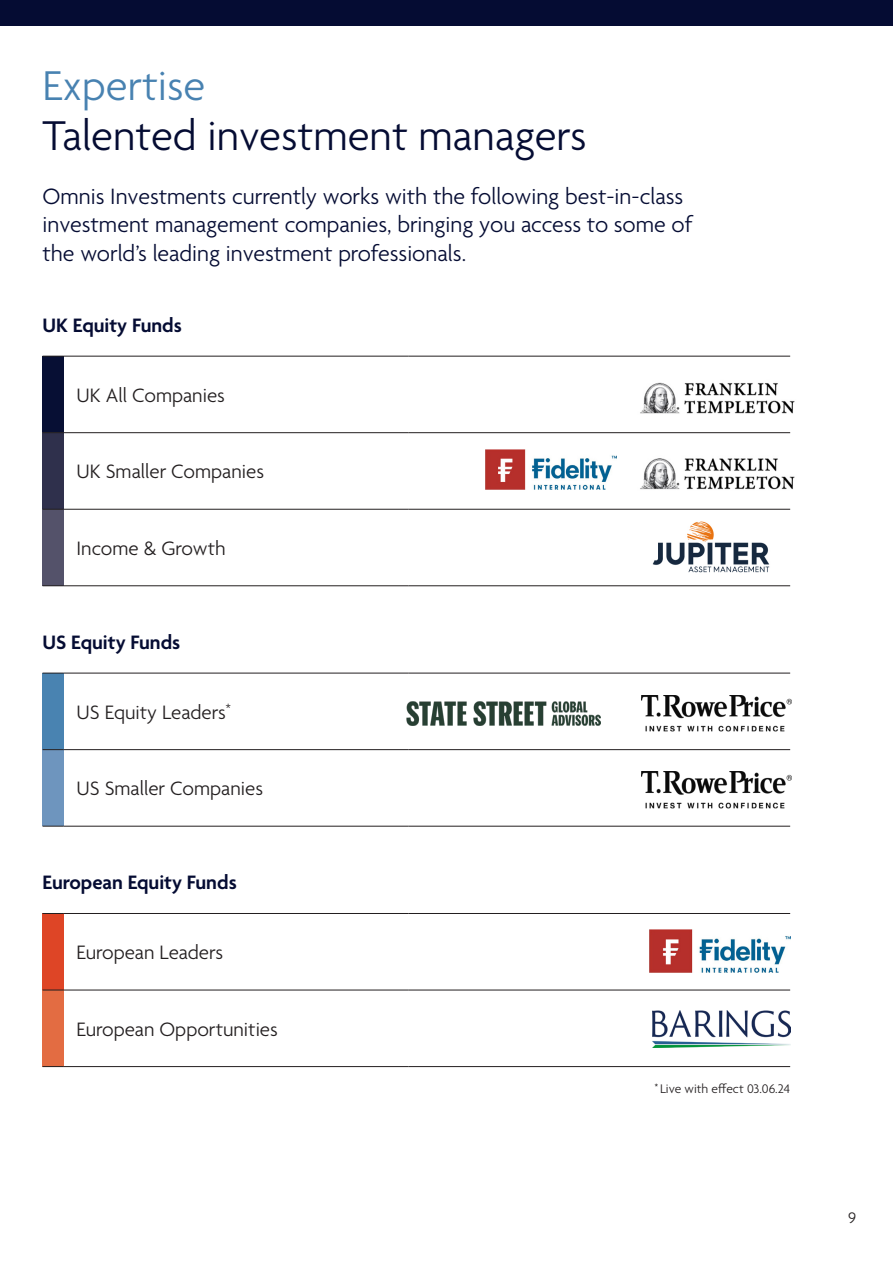
<style>
.page{position:relative;width:893px;height:1263px;background:#fff}
.page>*{position:absolute;margin:0;border:0;box-sizing:border-box;transform-origin:0 0}
.t1{font:300 45px "Agenda";color:#050c33}
.Heading{font:300 45px "Agenda";color:#4882b1}
.t2{font:300 24px/28.5px "Agenda";color:#050c33}
.t3{font:300 21px "Agenda";color:#231f20}
.Subheading{font:600 21px "Agenda";color:#050c33}
.t4{font:300 16.5px "Agenda";color:#231f20}
.t5{font:300 13.5px "Agenda";color:#231f20}
</style>
<div class="page">
<div style="left:0;top:0;width:893px;height:26px;background:#050c33"></div>
<img style="left:640px;top:458px;width:155px;height:32px">
<div style="left:43px;top:356px;width:21px;height:77px;background:#070f34"></div>
<div style="left:43px;top:433px;width:21px;height:76px;background:#2f304c"></div>
<div style="left:43px;top:509px;width:21px;height:77px;background:#54526a"></div>
<div style="left:43px;top:673px;width:21px;height:77px;background:#4983b1"></div>
<div style="left:43px;top:750px;width:21px;height:76px;background:#6e95be"></div>
<div style="left:43px;top:913px;width:21px;height:77px;background:#de4526"></div>
<div style="left:43px;top:990px;width:21px;height:76px;background:#e36c42"></div>
<svg style="left:43px;top:356px;width:21px;height:1px"></svg>
<hr style="left:64px;top:356px;width:344px;height:1px;background:#231f20">
<hr style="left:408px;top:356px;width:382px;height:1px;background:#231f20">
<svg style="left:43px;top:432px;width:21px;height:1px"></svg>
<hr style="left:64px;top:432px;width:344px;height:1px;background:#231f20">
<hr style="left:408px;top:432px;width:382px;height:1px;background:#231f20">
<svg style="left:43px;top:509px;width:21px;height:1px"></svg>
<hr style="left:64px;top:509px;width:344px;height:1px;background:#231f20">
<hr style="left:408px;top:509px;width:382px;height:1px;background:#231f20">
<svg style="left:43px;top:585px;width:21px;height:1px"></svg>
<hr style="left:64px;top:585px;width:344px;height:1px;background:#231f20">
<hr style="left:408px;top:585px;width:382px;height:1px;background:#231f20">
<svg style="left:43px;top:673px;width:21px;height:1px"></svg>
<hr style="left:64px;top:673px;width:344px;height:1px;background:#231f20">
<hr style="left:408px;top:673px;width:382px;height:1px;background:#231f20">
<svg style="left:43px;top:749px;width:21px;height:1px"></svg>
<hr style="left:64px;top:749px;width:344px;height:1px;background:#231f20">
<hr style="left:408px;top:749px;width:382px;height:1px;background:#231f20">
<svg style="left:43px;top:826px;width:21px;height:1px"></svg>
<hr style="left:64px;top:826px;width:344px;height:1px;background:#231f20">
<hr style="left:408px;top:826px;width:382px;height:1px;background:#231f20">
<svg style="left:43px;top:913px;width:21px;height:1px"></svg>
<hr style="left:64px;top:913px;width:344px;height:1px;background:#231f20">
<hr style="left:408px;top:913px;width:382px;height:1px;background:#231f20">
<svg style="left:43px;top:990px;width:21px;height:1px"></svg>
<hr style="left:64px;top:990px;width:344px;height:1px;background:#231f20">
<hr style="left:408px;top:990px;width:382px;height:1px;background:#231f20">
<svg style="left:43px;top:1066px;width:21px;height:1px"></svg>
<hr style="left:64px;top:1066px;width:344px;height:1px;background:#231f20">
<hr style="left:408px;top:1066px;width:382px;height:1px;background:#231f20">
<img style="left:640px;top:382px;width:155px;height:32px">
<img style="left:652px;top:521px;width:118px;height:52px">
<img style="left:642px;top:695px;width:149px;height:36px">
<img style="left:406px;top:701px;width:194px;height:24px">
<img style="left:642px;top:772px;width:149px;height:36px">
<img style="left:650px;top:929px;width:141px;height:43px">
<img style="left:485px;top:449px;width:132px;height:40px">
<img style="left:652px;top:1011px;width:138px;height:36px">
<p class="Heading" style="left:43px;top:62px;width:164px">Expertise</p>
<p class="t1" style="left:43px;top:111px;width:546px">Talented investment managers</p>
<p class="t2" style="left:43px;top:183px;width:652px">Omnis Investments currently works with the following best-in-class investment management companies, bringing you access to some of the world’s leading investment professionals.</p>
<p class="Subheading" style="left:43px;top:314px;width:141px">UK Equity Funds</p>
<p class="t3" style="left:77px;top:384px;width:150px">UK All Companies</p>
<p class="t3" style="left:77px;top:460px;width:189px">UK Smaller Companies</p>
<p class="t3" style="left:77px;top:537px;width:151px">Income &amp; Growth</p>
<p class="Subheading" style="left:43px;top:631px;width:139px">US Equity Funds</p>
<p class="t3" style="left:77px;top:701px;width:156px">US Equity Leaders<sup>*</sup></p>
<p class="t3" style="left:77px;top:777px;width:188px">US Smaller Companies</p>
<p class="Subheading" style="left:43px;top:871px;width:196px">European Equity Funds</p>
<p class="t3" style="left:77px;top:941px;width:148px">European Leaders</p>
<p class="t3" style="left:77px;top:1018px;width:203px">European Opportunities</p>
<p class="t5" style="left:655px;top:1082px;width:137px"><sup>*</sup> Live with effect 03.06.24</p>
<p class="t4" style="left:848px;top:1208px;width:10px">9</p>
</div>
